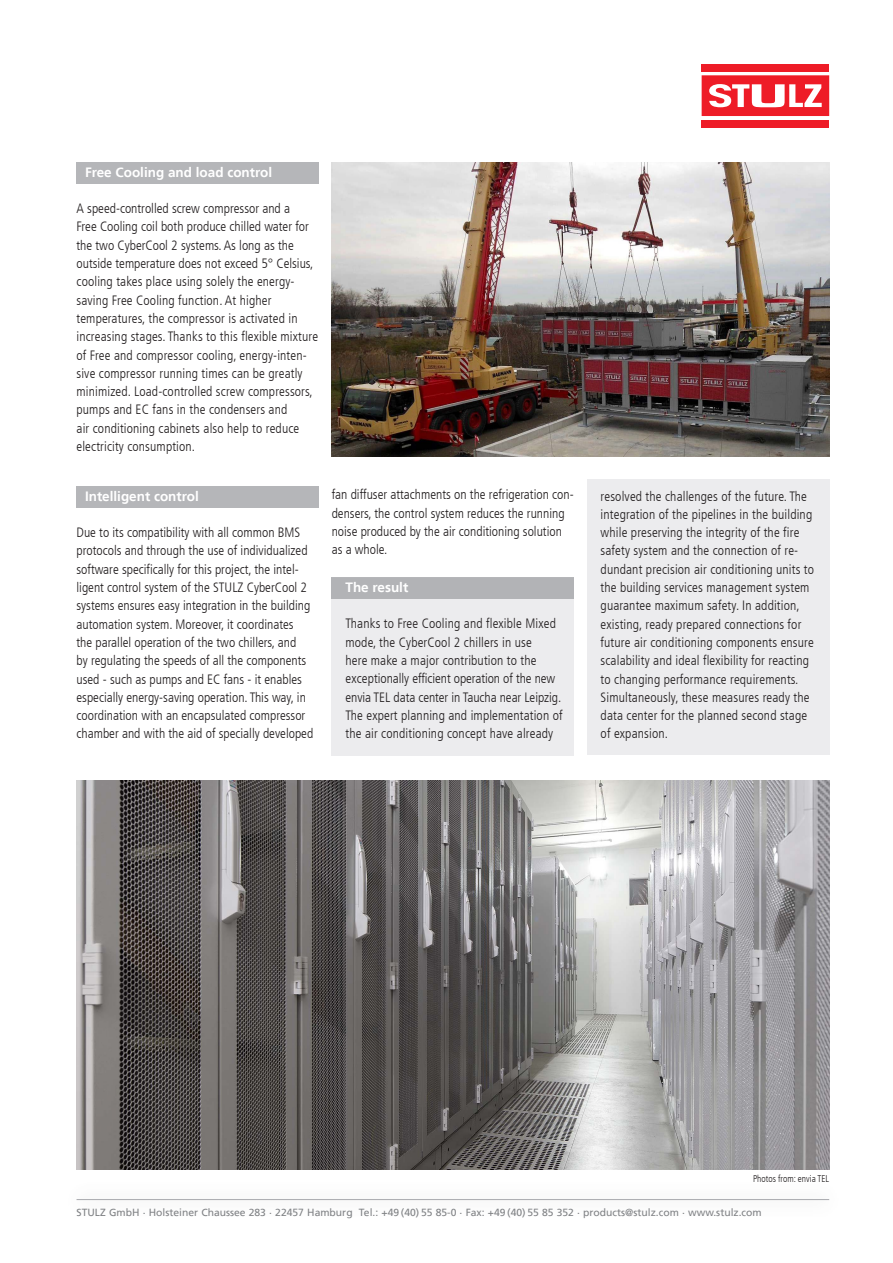
<style>
.page{position:relative;width:893px;height:1263px;background:#fff}
.page>*{position:absolute;margin:0;border:0;box-sizing:border-box;transform-origin:0 0}
.t1{font:300 condensed 13.5px/18.3px "Frutiger LT";letter-spacing:.01em;color:#231f20}
.t2{font:700 13.5px "Frutiger LT";color:#fff}
.Absender{font:10.35px "Frutiger LT";color:#808285}
.Frutiger_light_conde{font:300 condensed 9.75px "Frutiger LT";color:#231f20;scale:.95 1}
</style>
<div class="page">
<div style="left:702px;top:64px;width:127px;height:7px;background:#ee1c27"></div>
<div style="left:702px;top:120px;width:127px;height:8px;background:#ee1c27"></div>
<svg style="left:702px;top:75px;width:127px;height:41px"></svg>
<img style="left:332px;top:163px;width:497px;height:294px">
<img style="left:77px;top:780px;width:752px;height:389px">
<div style="left:332px;top:578px;width:242px;height:178px;background:#ececee"></div>
<div style="left:332px;top:577px;width:242px;height:21px;background:#b2b3b6"></div>
<div style="left:77px;top:487px;width:242px;height:21px;background:#b5b6b9"></div>
<div style="left:77px;top:163px;width:242px;height:21px;background:#b5b6b9"></div>
<hr style="left:77px;top:1199px;width:752px;height:1px;background:#a8a9ad">
<div style="left:587px;top:479px;width:242px;height:275px;background:#ececee"></div>
<p class="t2" style="left:85px;top:164px;width:189px">Free Cooling and load control</p>
<p class="t1" style="left:77px;top:199px;width:243px">A speed-controlled screw compressor and a<br>Free Cooling coil both produce chilled water for the two CyberCool 2 systems. As long as the outside temperature does not exceed 5° Celsius, cooling takes place using solely the energy&shy;saving Free Cooling function. At higher temperatures, the compressor is activated in increasing stages. Thanks to this flexible mixture of Free and compressor cooling, energy-inten&shy;sive compressor running times can be greatly minimized. Load-controlled screw compressors, pumps and EC fans in the condensers and<br>air conditioning cabinets also help to reduce electricity consumption.</p>
<p class="t2" style="left:85px;top:488px;width:115px">Intelligent control</p>
<p class="t1" style="left:77px;top:523px;width:238px">Due to its compatibility with all common BMS protocols and through the use of individualized software specifically for this project, the intel&shy;ligent control system of the STULZ CyberCool 2 systems ensures easy integration in the building automation system. Moreover, it coordinates<br>the parallel operation of the two chillers, and<br>by regulating the speeds of all the components used - such as pumps and EC fans - it enables especially energy-saving operation. This way, in coordination with an encapsulated compressor chamber and with the aid of specially developed</p>
<p class="t1" style="left:332px;top:486px;width:243px">fan diffuser attachments on the refrigeration con&shy;densers, the control system reduces the running noise produced by the air conditioning solution as a whole.</p>
<p class="t2" style="left:345px;top:579px;width:64px">The result</p>
<p class="t1" style="left:345px;top:615px;width:219px">Thanks to Free Cooling and flexible Mixed mode, the CyberCool 2 chillers in use<br>here make a major contribution to the exceptionally efficient operation of the new envia TEL data center in Taucha near Leipzig.<br>The expert planning and implementation of the air conditioning concept have already</p>
<p class="t1" style="left:601px;top:487px;width:215px">resolved the challenges of the future. The integration of the pipelines in the building while preserving the integrity of the fire safety system and the connection of re&shy;dundant precision air conditioning units to the building services management system guarantee maximum safety. In addition, existing, ready prepared connections for future air conditioning components ensure scalability and ideal flexibility for reacting to changing performance requirements.<br>Simultaneously, these measures ready the data center for the planned second stage of expansion.</p>
<p class="Frutiger_light_conde" style="left:753px;top:1173px;width:82px">Photos from: envia TEL</p>
<p class="Absender" style="left:77px;top:1206px;width:687px">STULZ GmbH . Holsteiner Chaussee 283 . 22457 Hamburg Tel.: +49 (40) 55 85-0 . Fax: +49 (40) 55 85 352 . products@stulz.com . www.stulz.com</p>
</div>
